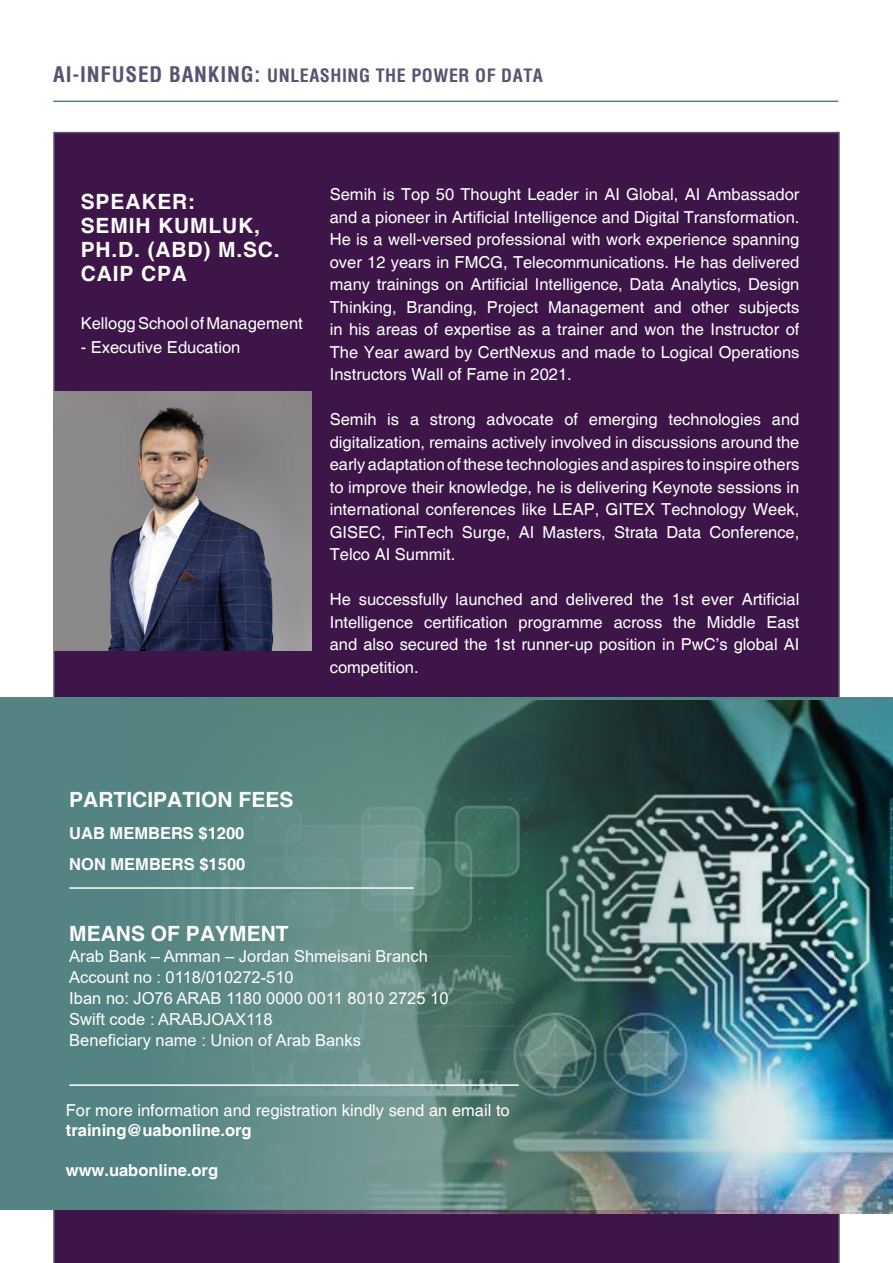
<style>
.page{position:relative;width:893px;height:1263px;background:#fff}
.page>*{position:absolute;margin:0;border:0;box-sizing:border-box;transform-origin:0 0}
.t1{font:700 21px/24px "Helvetica";letter-spacing:.04em;color:#fff}
.t2{font:700 21px "Helvetica";color:#fff}
.t3{font:700 condensed 18px "Helvetica";letter-spacing:.03em;color:#5b5272}
.t4{font:16.5px/22.5px "Helvetica";color:#fff;text-align:justify}
.t5{font:16.5px "Arial";color:#fff}
.t6{font:700 16.5px "Helvetica";color:#fff}
.s1{font-size:21px}
</style>
<div class="page">
<div style="left:53px;top:132px;width:787px;height:1131px;background:#3d1549"></div>
<img style="left:0;top:701px;width:893px;height:512px">
<hr style="left:69px;top:887px;width:345px;height:2px;background:#fff">
<hr style="left:69px;top:1084px;width:450px;height:2px;background:#fff">
<hr style="left:53px;top:101px;width:785px;height:1px;background:#538382">
<img style="left:53px;top:391px;width:258px;height:260px">
<p class="t3" style="left:53px;top:63px;width:491px"><span class="s1">AI-INFUSED BANKING:</span> UNLEASHING THE POWER OF DATA</p>
<p class="t1" style="left:81px;top:190px;width:116px">SPEAKER:</p>
<p class="t1" style="left:81px;top:214px;width:200px">SEMIH KUMLUK,<br>PH.D. (ABD) M.SC.<br>CAIP CPA</p>
<p class="t4" style="left:81px;top:312px;width:224px">KelloggSchoolofManagement</p>
<p class="t4" style="left:81px;top:336px;width:161px">- Executive Education</p>
<p class="t4" style="left:330px;top:184px;width:471px">Semih is Top 50 Thought Leader in AI Global, AI Ambassador and a pioneer in Artificial Intelligence and Digital Transformation.<br>He is a well-versed professional with work experience spanning over 12 years in FMCG, Telecommunications. He has delivered many trainings on Artificial Intelligence, Data Analytics, Design Thinking, Branding, Project Management and other subjects in his areas of expertise as a trainer and won the Instructor of The Year award by CertNexus and made to Logical Operations Instructors Wall of Fame in 2021.</p>
<p class="t4" style="left:330px;top:409px;width:471px">Semih is a strong advocate of emerging technologies and digitalization, remains actively involved in discussions around the early adaptation of these technologies and aspires to inspire others to improve their knowledge, he is delivering Keynote sessions in international conferences like LEAP, GITEX Technology Week, GISEC, FinTech Surge, AI Masters, Strata Data Conference, Telco AI Summit.</p>
<p class="t4" style="left:330px;top:589px;width:471px">He successfully launched and delivered the 1st ever Artificial Intelligence certification programme across the Middle East and also secured the 1st runner-up position in PwC’s global AI competition.</p>
<p class="t2" style="left:69px;top:787px;width:226px">PARTICIPATION FEES</p>
<p class="t6" style="left:69px;top:823px;width:177px">UAB MEMBERS $1200</p>
<p class="t6" style="left:69px;top:854px;width:178px">NON MEMBERS $1500</p>
<p class="t2" style="left:69px;top:921px;width:221px">MEANS OF PAYMENT</p>
<p class="t5" style="left:69px;top:945px;width:360px">Arab Bank – Amman – Jordan Shmeisani Branch</p>
<p class="t5" style="left:69px;top:966px;width:226px">Account no : 0118/010272-510</p>
<p class="t5" style="left:69px;top:987px;width:381px">Iban no: JO76 ARAB 1180 0000 0011 8010 2725 10</p>
<p class="t5" style="left:69px;top:1008px;width:205px">Swift code : ARABJOAX118</p>
<p class="t5" style="left:69px;top:1029px;width:293px">Beneficiary name : Union of Arab Banks</p>
<p class="t4" style="left:66px;top:1100px;width:445px">For more information and registration kindly send an email to</p>
<p class="t6" style="left:66px;top:1120px;width:187px">training@uabonline.org</p>
<p class="t6" style="left:66px;top:1160px;width:154px">www.uabonline.org</p>
</div>
